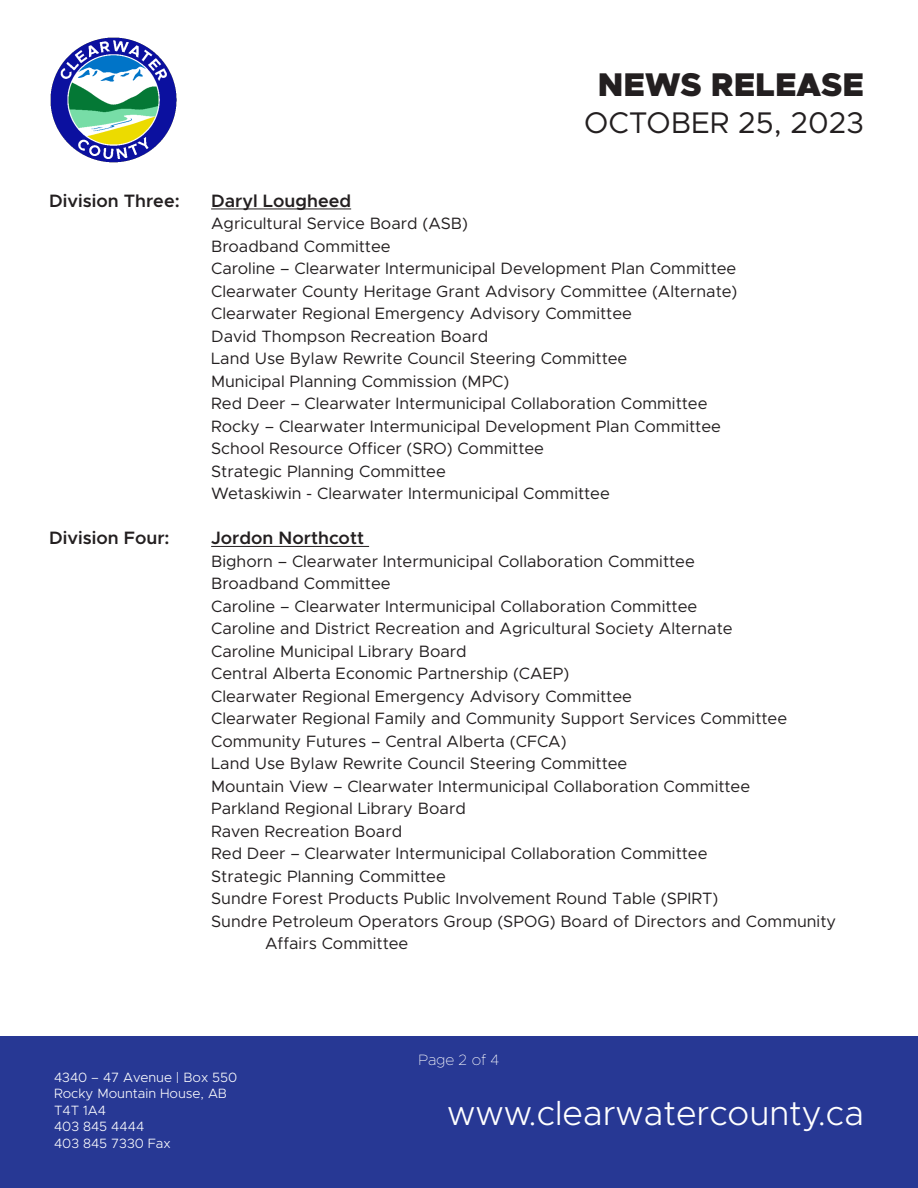
<style>
.page{position:relative;width:918px;height:1188px;background:#fff}
.page>*{position:absolute;margin:0;border:0;box-sizing:border-box;transform-origin:0 0}
.t1{font:300 34.5px "Metropolis";color:#fff}
.t2{font:900 33px "Metropolis";color:#231f20}
.t3{font:30px "Metropolis";color:#231f20}
.t4{font:600 18px "Metropolis";color:#231f20}
.t5{font:16.5px "Metropolis";color:#231f20}
.t6{font:100 15px "Metropolis";color:#fff}
.t7{font:300 13.5px "Metropolis";color:#fff}
</style>
<div class="page">
<hr style="left:211px;top:209px;width:140px;height:1px;background:#231f20">
<hr style="left:211px;top:546px;width:158px;height:1px;background:#231f20">
<div style="left:0;top:1037px;width:918px;height:151px;background:#273894"></div>
<img style="left:50px;top:37px;width:127px;height:126px">
<p class="t2" style="left:598px;top:64px;width:268px">NEWS RELEASE</p>
<p class="t3" style="left:584px;top:104px;width:281px">OCTOBER 25, 2023</p>
<p class="t4" style="left:49px;top:189px;width:132px">Division Three:</p>
<p class="t4" style="left:211px;top:189px;width:142px">Daryl Lougheed</p>
<p class="t5" style="left:211px;top:213px;width:258px">Agricultural Service Board (ASB)</p>
<p class="t5" style="left:211px;top:236px;width:181px">Broadband Committee</p>
<p class="t5" style="left:211px;top:258px;width:527px">Caroline – Clearwater Intermunicipal Development Plan Committee</p>
<p class="t5" style="left:211px;top:281px;width:528px">Clearwater County Heritage Grant Advisory Committee (Alternate)</p>
<p class="t5" style="left:211px;top:303px;width:422px">Clearwater Regional Emergency Advisory Committee</p>
<p class="t5" style="left:211px;top:326px;width:279px">David Thompson Recreation Board</p>
<p class="t5" style="left:211px;top:348px;width:418px">Land Use Bylaw Rewrite Council Steering Committee</p>
<p class="t5" style="left:211px;top:371px;width:300px">Municipal Planning Commission (MPC)</p>
<p class="t5" style="left:211px;top:393px;width:498px">Red Deer – Clearwater Intermunicipal Collaboration Committee</p>
<p class="t5" style="left:211px;top:416px;width:511px">Rocky – Clearwater Intermunicipal Development Plan Committee</p>
<p class="t5" style="left:211px;top:438px;width:334px">School Resource Officer (SRO) Committee</p>
<p class="t5" style="left:211px;top:461px;width:236px">Strategic Planning Committee</p>
<p class="t5" style="left:211px;top:483px;width:400px">Wetaskiwin - Clearwater Intermunicipal Committee</p>
<p class="t4" style="left:49px;top:527px;width:122px">Division Four:</p>
<p class="t4" style="left:211px;top:527px;width:154px">Jordon Northcott</p>
<p class="t5" style="left:211px;top:551px;width:485px">Bighorn – Clearwater Intermunicipal Collaboration Committee</p>
<p class="t5" style="left:211px;top:573px;width:181px">Broadband Committee</p>
<p class="t5" style="left:211px;top:596px;width:488px">Caroline – Clearwater Intermunicipal Collaboration Committee</p>
<p class="t5" style="left:211px;top:618px;width:523px">Caroline and District Recreation and Agricultural Society Alternate</p>
<p class="t5" style="left:211px;top:641px;width:257px">Caroline Municipal Library Board</p>
<p class="t5" style="left:211px;top:663px;width:360px">Central Alberta Economic Partnership (CAEP)</p>
<p class="t5" style="left:211px;top:686px;width:422px">Clearwater Regional Emergency Advisory Committee</p>
<p class="t5" style="left:211px;top:708px;width:578px">Clearwater Regional Family and Community Support Services Committee</p>
<p class="t5" style="left:211px;top:731px;width:357px">Community Futures – Central Alberta (CFCA)</p>
<p class="t5" style="left:211px;top:753px;width:418px">Land Use Bylaw Rewrite Council Steering Committee</p>
<p class="t5" style="left:211px;top:776px;width:541px">Mountain View – Clearwater Intermunicipal Collaboration Committee</p>
<p class="t5" style="left:211px;top:798px;width:256px">Parkland Regional Library Board</p>
<p class="t5" style="left:211px;top:821px;width:193px">Raven Recreation Board</p>
<p class="t5" style="left:211px;top:843px;width:498px">Red Deer – Clearwater Intermunicipal Collaboration Committee</p>
<p class="t5" style="left:211px;top:866px;width:236px">Strategic Planning Committee</p>
<p class="t5" style="left:211px;top:888px;width:509px">Sundre Forest Products Public Involvement Round Table (SPIRT)</p>
<p class="t5" style="left:211px;top:911px;width:627px">Sundre Petroleum Operators Group (SPOG) Board of Directors and Community</p>
<p class="t5" style="left:265px;top:933px;width:145px">Affairs Committee</p>
<p class="t7" style="left:54px;top:1069px;width:185px">4340 – 47 Avenue | Box 550</p>
<p class="t7" style="left:54px;top:1085px;width:175px">Rocky Mountain House, AB</p>
<p class="t7" style="left:54px;top:1102px;width:54px">T4T 1A4</p>
<p class="t7" style="left:54px;top:1118px;width:92px">403 845 4444</p>
<p class="t7" style="left:54px;top:1135px;width:118px">403 845 7330 Fax</p>
<p class="t6" style="left:419px;top:1051px;width:82px">Page 2 of 4</p>
<p class="t1" style="left:447px;top:1091px;width:418px">www.clearwatercounty.ca</p>
</div>
